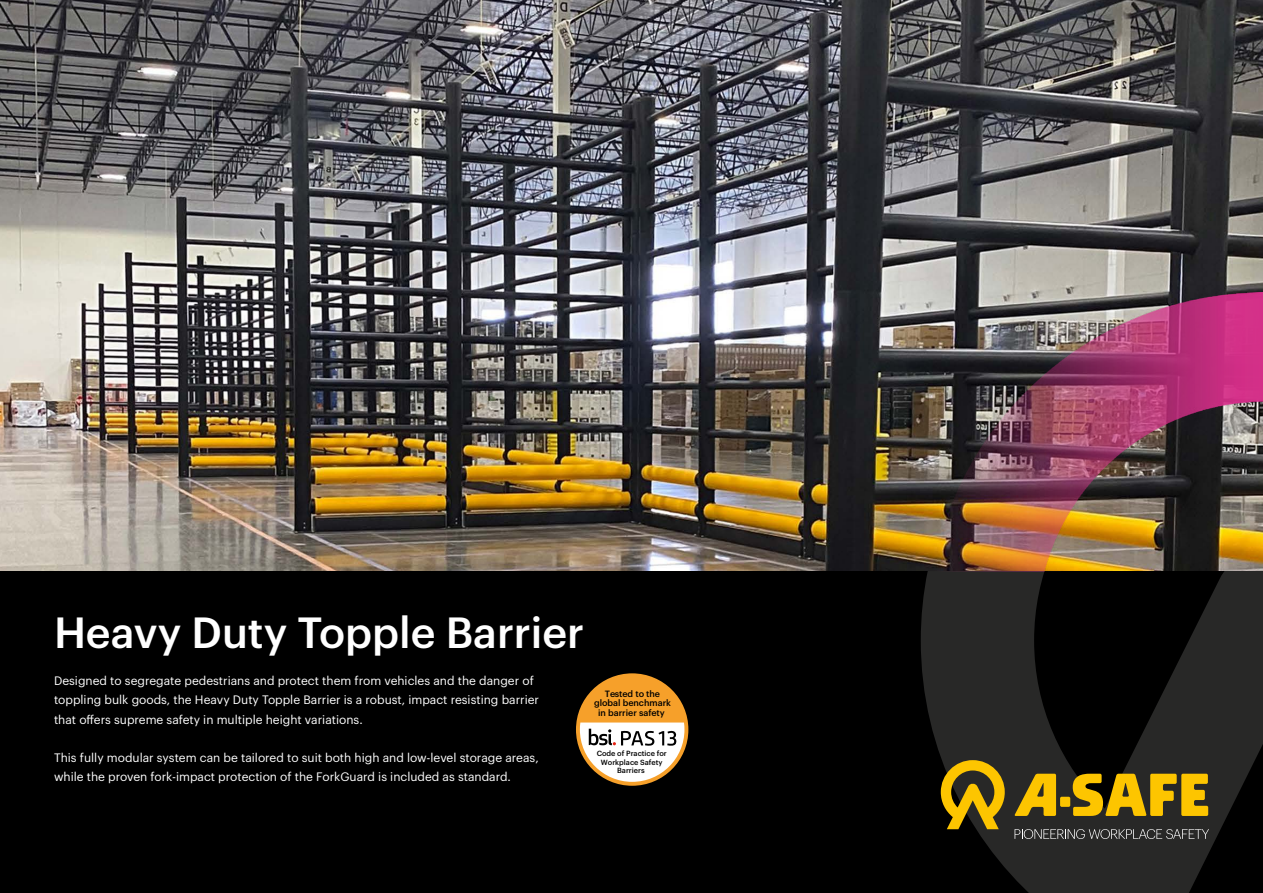
<style>
.page{position:relative;width:1263px;height:893px;background:#fff}
.page>*{position:absolute;margin:0;border:0;box-sizing:border-box;transform-origin:0 0}
.t1{font:500 42.75px "Graphik";color:#fff}
.t2{font:12px/19.2px "Graphik";color:#fff}
.t3{font:500 8.85px/9.4px "Graphik";color:#000;text-align:center}
.t4{font:500 7.35px/8.4px "Graphik";color:#000;text-align:center}
</style>
<div class="page">
<img style="left:0;top:0;width:1263px;height:572px">
<div style="left:0;top:572px;width:1263px;height:321px;background:#000"></div>
<svg style="left:921px;top:572px;width:342px;height:321px;fill:#282827"></svg>
<img style="left:907px;top:292px;width:356px;height:280px">
<div style="left:576px;top:673px;width:112px;height:113px;background:#f6a02a;border-radius:50%"></div>
<svg style="left:580px;top:722px;width:104px;height:60px"></svg>
<img style="left:958px;top:572px;width:103px;height:1px">
<div style="left:1060px;top:797px;width:10px;height:10px;background:#fdc500;border-radius:2px"></div>
<svg style="left:1073px;top:774px;width:135px;height:43px"></svg>
<svg style="left:1014px;top:774px;width:42px;height:42px"></svg>
<svg style="left:1014px;top:829px;width:195px;height:10px"></svg>
<svg style="left:941px;top:760px;width:64px;height:69px"></svg>
<h1 class="t1" style="left:54px;top:600px;width:532px">Heavy Duty Topple Barrier</h1>
<p class="t2" style="left:54px;top:670px;width:487px">Designed to segregate pedestrians and protect them from vehicles and the danger of toppling bulk goods, the Heavy Duty Topple Barrier is a robust, impact resisting barrier that offers supreme safety in multiple height variations.</p>
<p class="t2" style="left:54px;top:747px;width:486px">This fully modular system can be tailored to suit both high and low-level storage areas, while the proven fork-impact protection of the ForkGuard is included as standard.</p>
<p class="t3" style="left:594px;top:688px;width:78px">Tested to the global benchmark in barrier safety</p>
<p class="t4" style="left:597px;top:749px;width:72px">Code of Practice for<br>Workplace Safety<br>Barriers</p>
</div>
